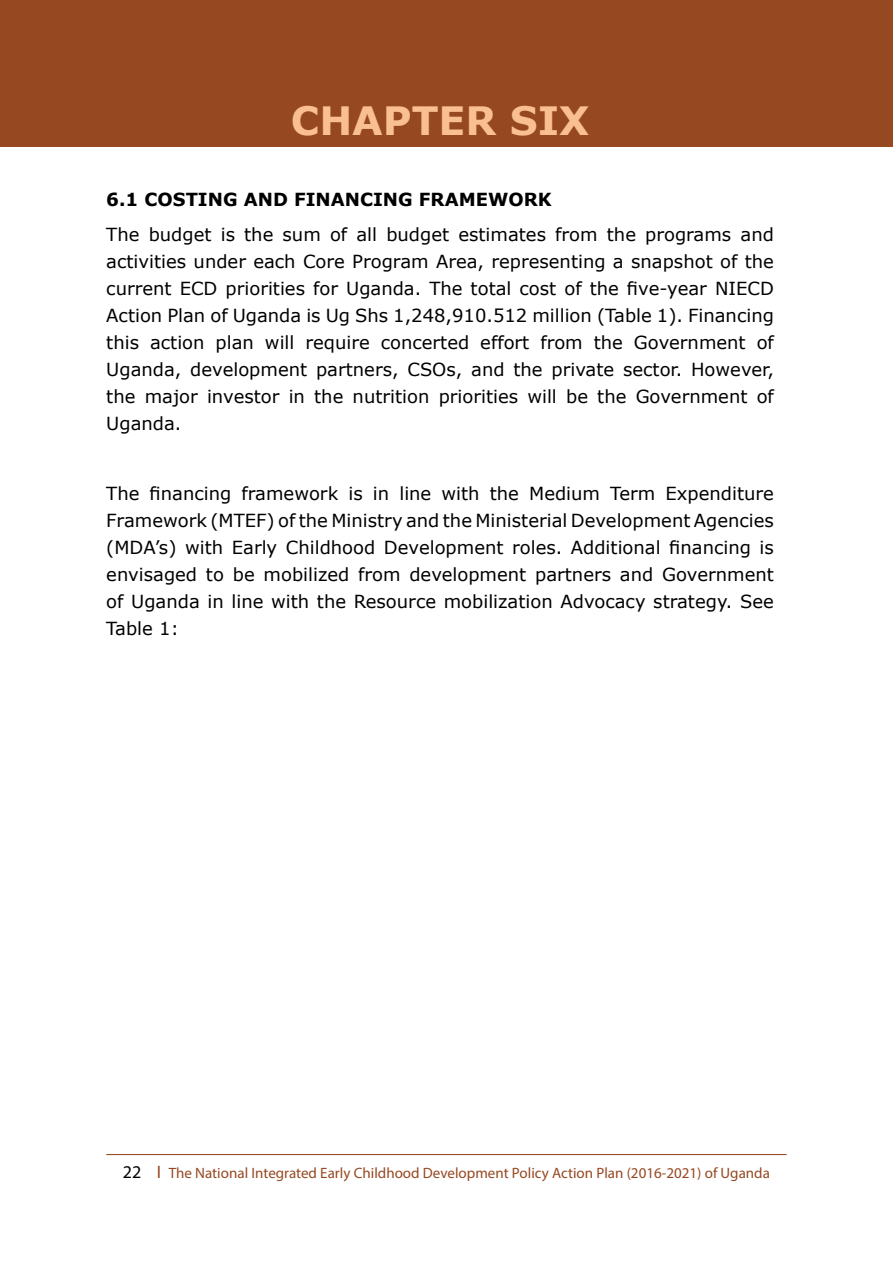
<style>
.page{position:relative;width:893px;height:1263px;background:#fff}
.page>*{position:absolute;margin:0;border:0;box-sizing:border-box;transform-origin:0 0}
.t1{font:700 39px "Verdana";color:#fabf90}
.t2{font:18px/27px "Verdana";color:#000;text-align:justify}
.t3{font:700 18px "Verdana";color:#000}
.t4{font:15px "Myriad Pro";color:#964821}
.s1{font-size:18px;color:#000}
.s2{font-size:18px}
</style>
<div class="page">
<hr style="left:106px;top:1154px;width:681px;height:1px;background:#964821">
<div style="left:0;top:0;width:892px;height:147px;background:#964821"></div>
<h1 class="t1" style="left:291px;top:94px;width:300px">CHAPTER SIX</h1>
<p class="t3" style="left:106px;top:186px;width:447px">6.1 COSTING AND FINANCING FRAMEWORK</p>
<p class="t2" style="left:106px;top:220px;width:669px">The budget is the sum of all budget estimates from the programs and activities under each Core Program Area, representing a snapshot of the current ECD priorities for Uganda. The total cost of the five-year NIECD Action Plan of Uganda is Ug Shs 1,248,910.512 million (Table 1). Financing this action plan will require concerted effort from the Government of Uganda, development partners, CSOs, and the private sector. However, the major investor in the nutrition priorities will be the Government of Uganda.</p>
<p class="t2" style="left:106px;top:480px;width:669px">The financing framework is in line with the Medium Term Expenditure Framework (MTEF) of the Ministry and the Ministerial Development Agencies (MDA’s) with Early Childhood Development roles. Additional financing is envisaged to be mobilized from development partners and Government of Uganda in line with the Resource mobilization Advocacy strategy. See Table 1:</p>
<p class="t4" style="left:123px;top:1163px;width:648px"><span class="s1">22</span> <span class="s2">I</span> The National Integrated Early Childhood Development Policy Action Plan (2016-2021) of Uganda</p>
</div>
